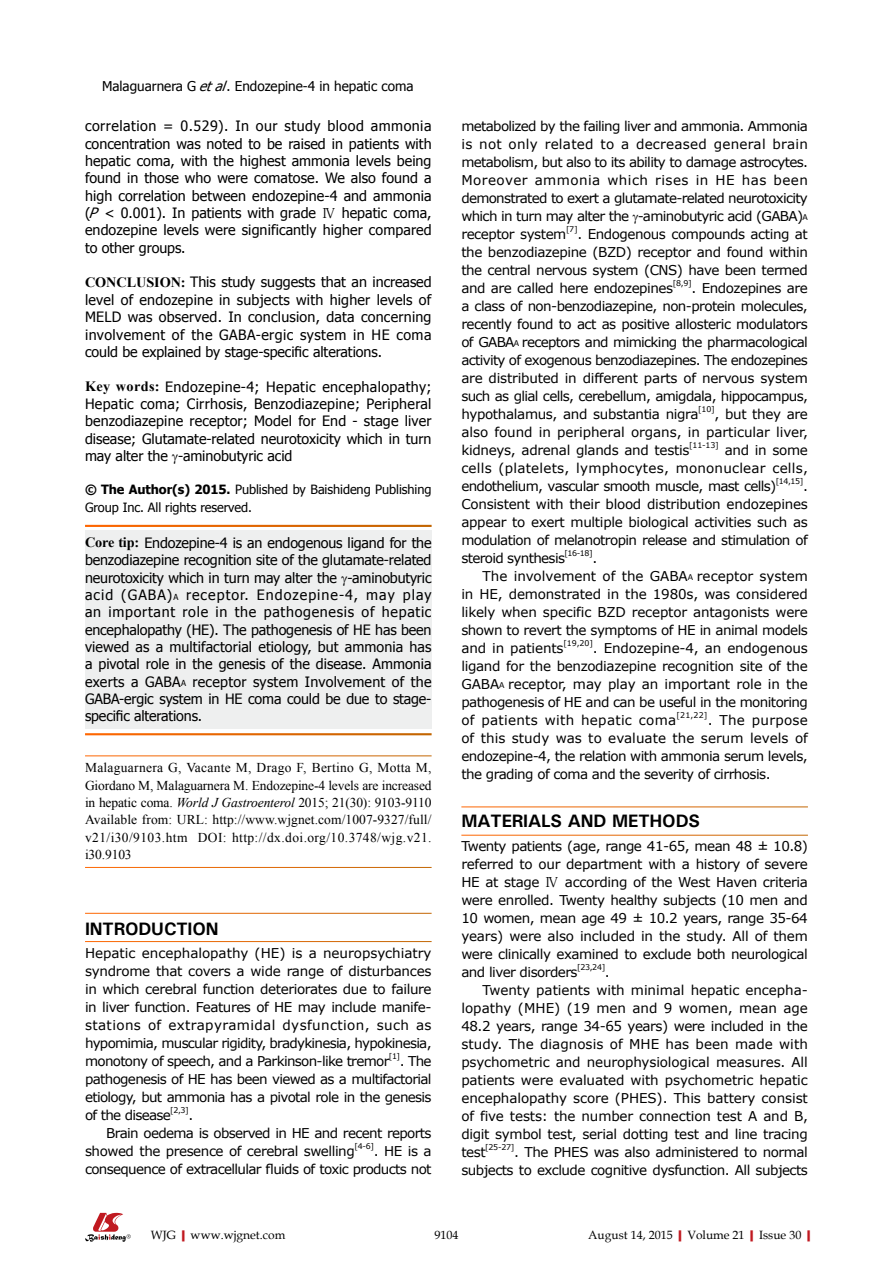
<style>
.page{position:relative;width:893px;height:1263px;background:#fff}
.page>*{position:absolute;margin:0;border:0;box-sizing:border-box;transform-origin:0 0}
.t1{font:700 18px "Univers";letter-spacing:-.01em;color:#000}
.t2{font:14.25px/17.4px "Tahoma";letter-spacing:-.005em;color:#000;text-align:justify}
.t3{font:13.5px/18px "Verdana";letter-spacing:-.035em;color:#000;text-align:justify}
.t4{font:13.5px/17.4px "Times New Roman";letter-spacing:.03em;color:#000;text-align:justify}
.t5{font:13.5px "Verdana";letter-spacing:-.01em;color:#000}
.t6{font:13.5px "Verdana";color:#000}
.t7{font:13.5px "Verdana";letter-spacing:-.005em;color:#000}
.t8{font:13.5px "Verdana";letter-spacing:-.015em;color:#000}
.t9{font:13.5px "Tahoma";color:#000}
.t10{font:12.75px/17.4px "Tahoma";letter-spacing:-.005em;color:#000}
.t11{font:12px "Book Antiqua";color:#000}
.t12{font:7.8px "Verdana";letter-spacing:-.035em;color:#000}
.s1{font-style:italic}
.s2{font-family:"Koz Min Pro";font-size:13.5px}
.s3{font-family:"Times New Roman";font-weight:700}
.s4{font-weight:700}
.s5{font-size:8.25px}
.s6{font-size:7.8px}
.s7{font-family:"Koz Min Pro"}
.s8{font-weight:700;color:#c01920}
</style>
<div class="page">
<svg style="left:85px;top:1213px;width:46px;height:29px"></svg>
<div style="left:85px;top:531px;width:347px;height:198px;background:#eeefef"></div>
<p class="t9" style="left:102px;top:77px;width:313px">Malaguarnera G <span class="s1">etal</span>. Endozepine-4 in hepatic coma</p>
<p class="t2" style="left:85px;top:117px;width:348px">correlation = 0.529). In our study blood ammonia concentration was noted to be raised in patients with hepatic coma, with the highest ammonia levels being found in those who were comatose. We also found a high correlation between endozepine-4 and ammonia (<span class="s1">P</span> &lt; 0.001). In patients with grade <span class="s2">Ⅳ</span> hepatic coma, endozepine levels were significantly higher compared to other groups.</p>
<p class="t2" style="left:85px;top:273px;width:348px"><span class="s3">CONCLUSION:</span> This study suggests that an increased level of endozepine in subjects with higher levels of MELD was observed. In conclusion, data concerning involvement of the GABA-ergic system in HE coma could be explained by stage-specific alterations.</p>
<p class="t2" style="left:85px;top:377px;width:348px"><span class="s3">Key words:</span> Endozepine-4; Hepatic encephalopathy; Hepatic coma; Cirrhosis, Benzodiazepine; Peripheral benzodiazepine receptor; Model for End - stage liver disease; Glutamate-related neurotoxicity which in turn may alter the -aminobutyric acid</p>
<p class="t10" style="left:85px;top:480px;width:348px"><span class="s4">© The Author(s) 2015.</span> Published by Baishideng Publishing<br>Group Inc. All rights reserved.</p>
<p class="t2" style="left:85px;top:533px;width:348px"><span class="s3">Core tip:</span> Endozepine-4 is an endogenous ligand for the benzodiazepine recognition site of the glutamate-related neurotoxicity which in turn may alter the -aminobutyric acid (GABA)<span class="s5">A</span> receptor. Endozepine-4, may play an important role in the pathogenesis of hepatic encephalopathy (HE). The pathogenesis of HE has been viewed as a multifactorial etiology, but ammonia has a pivotal role in the genesis of the disease. Ammonia exerts a GABA<span class="s5">A</span> receptor system Involvement of the GABA-ergic system in HE coma could be due to stage&shy;specific alterations.</p>
<p class="t4" style="left:85px;top:759px;width:348px">Malaguarnera G, Vacante M, Drago F, Bertino G, Motta M, Giordano M, Malaguarnera M. Endozepine-4 levels are increased in hepatic coma. <span class="s1">World J Gastroenterol</span> 2015; 21(30): 9103-9110<br>Available from: URL: http://www.wjgnet.com/1007-9327/full/ v21/i30/9103.htm DOI: http://dx.doi.org/10.3748/wjg.v21. i30.9103</p>
<p class="t1" style="left:85px;top:917px;width:135px">INTRODUCTION</p>
<p class="t3" style="left:85px;top:944px;width:348px;text-align:left">Hepatic encephalopathy (HE) is a neuropsychiatry syndrome that covers a wide range of disturbances in which cerebral function deteriorates due to failure in liver function. Features of HE may include manife&shy;stations of extrapyramidal dysfunction, such as hypomimia, muscular rigidity, bradykinesia, hypokinesia, monotony of speech, and a Parkinson-like tremor</p>
<p class="t12" style="left:389px;top:1051px;width:13px">[1]</p>
<p class="t3" style="left:85px;top:1052px;width:348px;text-indent:315px">. The pathogenesis of HE has been viewed as a multifactorial etiology, but ammonia has a pivotal role in the genesis of the disease</p>
<p class="t12" style="left:170px;top:1105px;width:20px">[2,3]</p>
<p class="t3" style="left:188px;top:1106px;width:6px">.</p>
<p class="t3" style="left:106px;top:1124px;width:327px">Brain oedema is observed in HE and recent reports</p>
<p class="t3" style="left:85px;top:1142px;width:271px">showed the presence of cerebral swelling</p>
<p class="t12" style="left:354px;top:1141px;width:21px">[4-6]</p>
<p class="t3" style="left:85px;top:1142px;width:348px;text-align:right">. HE is a<br>consequence of extracellular fluids of toxic products not</p>
<p class="t3" style="left:461px;top:116px;width:348px">metabolized by the failing liver and ammonia. Ammonia is not only related to a decreased general brain metabolism, but also to its ability to damage astrocytes.<br>Moreover ammonia which rises in HE has been demonstrated to exert a glutamate-related neurotoxicity which in turn may alter the -aminobutyric acid (GABA)<span class="s6">A </span>receptor system</p>
<p class="t12" style="left:566px;top:224px;width:13px">[7]</p>
<p class="t3" style="left:461px;top:224px;width:348px;text-indent:116px">. Endogenous compounds acting at the benzodiazepine (BZD) receptor and found within the central nervous system (CNS) have been termed and are called here endozepines</p>
<p class="t12" style="left:673px;top:278px;width:20px">[8,9]</p>
<p class="t3" style="left:461px;top:278px;width:348px;text-indent:230px">. Endozepines are a class of non-benzodiazepine, non-protein molecules, recently found to act as positive allosteric modulators of GABA<span class="s6">A</span> receptors and mimicking the pharmacological activity of exogenous benzodiazepines. The endozepines are distributed in different parts of nervous system such as glial cells, cerebellum, amigdala, hippocampus, hypothalamus, and substantia nigra</p>
<p class="t12" style="left:698px;top:404px;width:18px">[10]</p>
<p class="t3" style="left:461px;top:404px;width:348px;text-indent:253px">, but they are also found in peripheral organs, in particular liver, kidneys, adrenal glands and testis</p>
<p class="t12" style="left:689px;top:440px;width:31px">[11-13]</p>
<p class="t3" style="left:461px;top:440px;width:348px;text-indent:263px">and in some cells (platelets, lymphocytes, mononuclear cells, endothelium, vascular smooth muscle, mast cells)</p>
<p class="t12" style="left:776px;top:476px;width:29px">[14,15]</p>
<p class="t3" style="left:461px;top:476px;width:348px;text-indent:342px">.<br>Consistent with their blood distribution endozepines appear to exert multiple biological activities such as modulation of melanotropin release and stimulation of steroid synthesis</p>
<p class="t12" style="left:564px;top:548px;width:30px">[16-18]</p>
<p class="t3" style="left:592px;top:548px;width:6px">.</p>
<p class="t6" style="left:483px;top:567px;width:327px">The involvement of the GABA<span class="s6">A</span> receptor system</p>
<p class="t5" style="left:461px;top:585px;width:348px">in HE, demonstrated in the 1980s, was considered</p>
<p class="t8" style="left:461px;top:603px;width:348px">likely when specific BZD receptor antagonists were</p>
<p class="t3" style="left:461px;top:620px;width:348px">shown to revert the symptoms of HE in animal models</p>
<p class="t5" style="left:461px;top:639px;width:104px">and in patients</p>
<p class="t12" style="left:563px;top:638px;width:31px">[19,20]</p>
<p class="t3" style="left:461px;top:638px;width:348px;text-indent:131px">. Endozepine-4, an endogenous ligand for the benzodiazepine recognition site of the GABA<span class="s6">A</span> receptor, may play an important role in the pathogenesis of HE and can be useful in the monitoring of patients with hepatic coma</p>
<p class="t12" style="left:676px;top:710px;width:33px">[21,22]</p>
<p class="t3" style="left:461px;top:710px;width:348px;text-indent:246px">. The purpose of this study was to evaluate the serum levels of endozepine-4, the relation with ammonia serum levels, the grading of coma and the severity of cirrhosis.</p>
<p class="t1" style="left:461px;top:810px;width:240px">MATERIALS AND METHODS</p>
<p class="t3" style="left:461px;top:836px;width:348px">Twenty patients (age, range 41-65, mean 48 ± 10.8) referred to our department with a history of severe HE at stage <span class="s7">Ⅳ</span> according of the West Haven criteria were enrolled. Twenty healthy subjects (10 men and 10 women, mean age 49 ± 10.2 years, range 35-64 years) were also included in the study. All of them were clinically examined to exclude both neurological and liver disorders</p>
<p class="t12" style="left:577px;top:962px;width:30px">[23,24]</p>
<p class="t3" style="left:605px;top:962px;width:6px">.</p>
<p class="t7" style="left:483px;top:981px;width:325px">Twenty patients with minimal hepatic encepha-</p>
<p class="t6" style="left:461px;top:999px;width:348px">lopathy (MHE) (19 men and 9 women, mean age</p>
<p class="t3" style="left:461px;top:1016px;width:348px">48.2 years, range 34-65 years) were included in the</p>
<p class="t6" style="left:461px;top:1035px;width:348px">study. The diagnosis of MHE has been made with</p>
<p class="t5" style="left:461px;top:1053px;width:348px">psychometric and neurophysiological measures. All</p>
<p class="t5" style="left:461px;top:1071px;width:348px">patients were evaluated with psychometric hepatic</p>
<p class="t7" style="left:461px;top:1089px;width:348px">encephalopathy score (PHES). This battery consist</p>
<p class="t5" style="left:461px;top:1107px;width:348px">of five tests: the number connection test A and B,</p>
<p class="t3" style="left:461px;top:1124px;width:348px">digit symbol test, serial dotting test and line tracing</p>
<p class="t3" style="left:461px;top:1142px;width:26px">test</p>
<p class="t12" style="left:485px;top:1142px;width:31px">[25-27]</p>
<p class="t3" style="left:461px;top:1142px;width:348px;text-align:right">. The PHES was also administered to normal subjects to exclude cognitive dysfunction. All subjects</p>
<p class="t11" style="left:151px;top:1226px;width:136px">WJG<span class="s8">|</span>www.wjgnet.com</p>
<p class="t11" style="left:434px;top:1226px;width:25px">9104</p>
<p class="t11" style="left:588px;top:1226px;width:229px">August 14, 2015<span class="s8">|</span>Volume 21<span class="s8">|</span>Issue 30<span class="s8">|</span></p>
</div>
